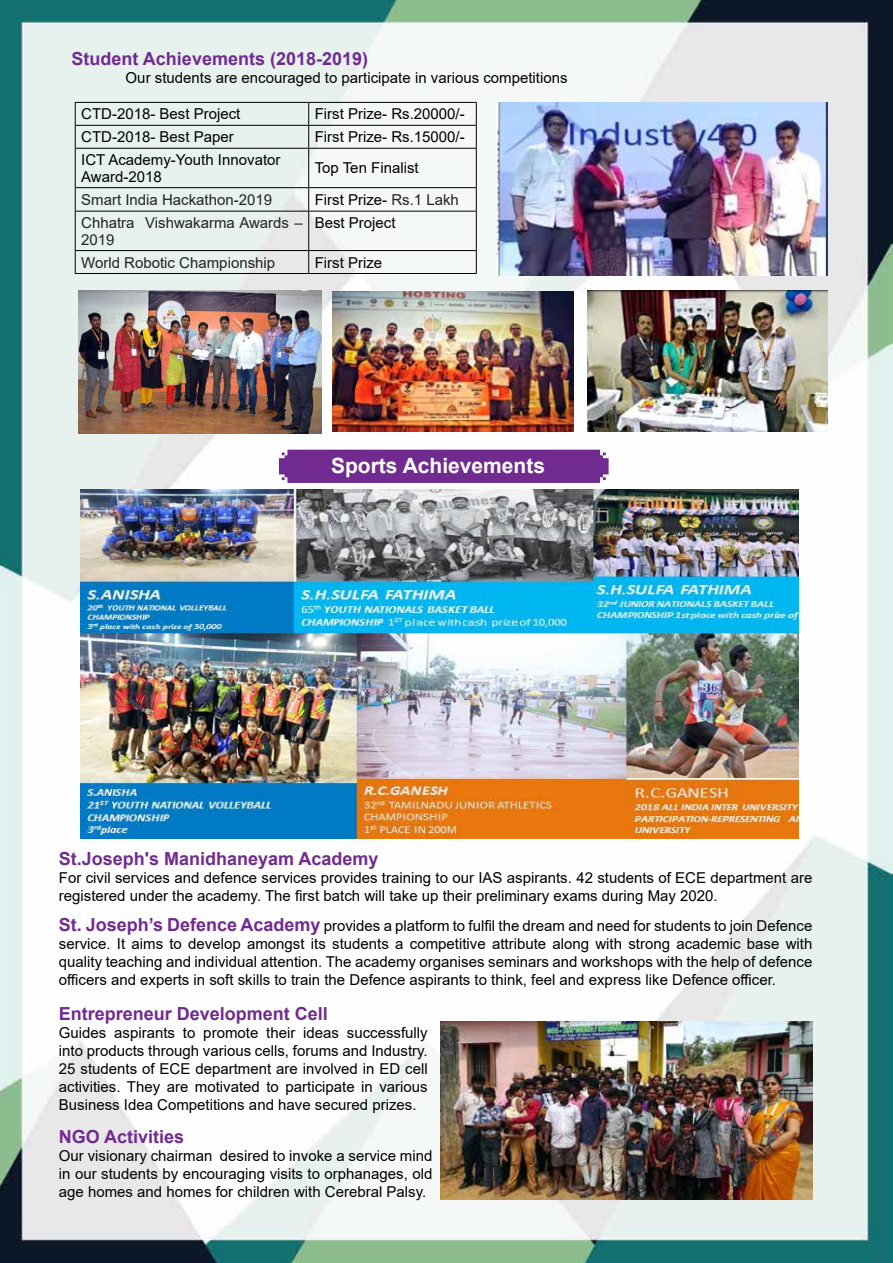
<style>
.page{position:relative;width:893px;height:1263px;background:#fff}
.page>*{position:absolute;margin:0;border:0;box-sizing:border-box;transform-origin:0 0}
.t1{font:700 21px "Arial";color:#fff}
.t2{font:700 18px "Arial";color:#712b90}
.t3{font:15px/18px "Arial";color:#000;text-align:justify}
.t4{font:15px/16.5px "Arial";color:#222}
.s1{color:#222}
.s2{font-weight:700;font-size:18px;color:#712b90}
</style>
<div class="page">
<img style="left:0;top:0;width:893px;height:1263px">
<img style="left:81px;top:489px;width:718px;height:349px">
<img style="left:441px;top:1022px;width:372px;height:178px">
<img style="left:497px;top:102px;width:330px;height:173px">
<hr style="left:75px;top:102px;width:234px;height:1px;background:#000">
<hr style="left:309px;top:102px;width:168px;height:1px;background:#000">
<hr style="left:75px;top:125px;width:234px;height:1px;background:#000">
<svg style="left:75px;top:103px;width:1px;height:45px"></svg>
<hr style="left:309px;top:125px;width:168px;height:1px;background:#000">
<svg style="left:308px;top:103px;width:1px;height:45px"></svg>
<svg style="left:476px;top:103px;width:1px;height:45px"></svg>
<hr style="left:75px;top:148px;width:234px;height:1px;background:#000">
<hr style="left:75px;top:149px;width:1px;height:38px;background:#000">
<hr style="left:309px;top:148px;width:168px;height:1px;background:#000">
<hr style="left:308px;top:149px;width:1px;height:38px;background:#000">
<hr style="left:476px;top:149px;width:1px;height:38px;background:#000">
<hr style="left:75px;top:187px;width:234px;height:1px;background:#000">
<svg style="left:75px;top:188px;width:1px;height:23px"></svg>
<hr style="left:309px;top:187px;width:168px;height:1px;background:#000">
<svg style="left:308px;top:188px;width:1px;height:23px"></svg>
<svg style="left:476px;top:188px;width:1px;height:23px"></svg>
<hr style="left:75px;top:211px;width:234px;height:1px;background:#000">
<hr style="left:75px;top:212px;width:1px;height:38px;background:#000">
<hr style="left:309px;top:211px;width:168px;height:1px;background:#000">
<hr style="left:308px;top:212px;width:1px;height:38px;background:#000">
<hr style="left:476px;top:212px;width:1px;height:38px;background:#000">
<hr style="left:75px;top:250px;width:234px;height:1px;background:#000">
<svg style="left:75px;top:251px;width:1px;height:22px"></svg>
<hr style="left:309px;top:250px;width:168px;height:1px;background:#000">
<svg style="left:308px;top:251px;width:1px;height:22px"></svg>
<svg style="left:476px;top:251px;width:1px;height:22px"></svg>
<hr style="left:75px;top:273px;width:234px;height:1px;background:#000">
<hr style="left:309px;top:273px;width:168px;height:1px;background:#000">
<img style="left:78px;top:290px;width:243px;height:143px">
<img style="left:333px;top:291px;width:240px;height:141px">
<img style="left:588px;top:290px;width:240px;height:142px">
<div style="left:279px;top:450px;width:330px;height:33px;background:#712b90"></div>
<p class="t2" style="left:72px;top:46px;width:298px">Student Achievements (2018-2019)</p>
<p class="t3" style="left:126px;top:69px;width:443px">Our students are encouraged to participate in various competitions</p>
<p class="t3" style="left:81px;top:105px;width:161px">CTD-2018- Best Project</p>
<p class="t3" style="left:315px;top:105px;width:152px">First Prize- Rs.20000/-</p>
<p class="t3" style="left:81px;top:128px;width:154px">CTD-2018- Best Paper</p>
<p class="t3" style="left:315px;top:128px;width:152px">First Prize- Rs.15000/-</p>
<p class="t3" style="left:81px;top:152px;width:201px;line-height:16.5px">ICT Academy-Youth Innovator<br>Award-2018</p>
<p class="t3" style="left:315px;top:159px;width:105px">Top Ten Finalist</p>
<p class="t4" style="left:81px;top:191px;width:192px">Smart India Hackathon-2019</p>
<p class="t3" style="left:315px;top:190px;width:146px">First Prize- <span class="s1">Rs.1 Lakh</span></p>
<p class="t4" style="left:81px;top:214px;width:223px">Chhatra Vishwakarma Awards –<br>2019</p>
<p class="t3" style="left:315px;top:214px;width:82px">Best Project</p>
<p class="t4" style="left:81px;top:254px;width:195px">World Robotic Championship</p>
<p class="t3" style="left:315px;top:253px;width:69px">First Prize</p>
<h1 class="t1" style="left:331px;top:451px;width:215px">Sports Achievements</h1>
<p class="t2" style="left:59px;top:846px;width:321px">St.Joseph's Manidhaneyam Academy</p>
<p class="t3" style="left:59px;top:868px;width:755px">For civil services and defence services provides training to our IAS aspirants. 42 students of ECE department are registered under the academy. The first batch will take up their preliminary exams during May 2020.</p>
<p class="t3" style="left:59px;top:916px;width:755px"><span class="s2">St. Joseph’s Defence Academy</span> provides a platform to fulfil the dream and need for students to join Defence service. It aims to develop amongst its students a competitive attribute along with strong academic base with quality teaching and individual attention. The academy organises seminars and workshops with the help of defence officers and experts in soft skills to train the Defence aspirants to think, feel and express like Defence officer.</p>
<p class="t2" style="left:59px;top:1001px;width:271px">Entrepreneur Development Cell</p>
<p class="t3" style="left:59px;top:1023px;width:370px">Guides aspirants to promote their ideas successfully into products through various cells, forums and Industry.<br>25 students of ECE department are involved in ED cell activities. They are motivated to participate in various Business Idea Competitions and have secured prizes.</p>
<p class="t2" style="left:59px;top:1124px;width:127px">NGO Activities</p>
<p class="t3" style="left:59px;top:1147px;width:375px">Our visionary chairman desired to invoke a service mind in our students by encouraging visits to orphanages, old age homes and homes for children with Cerebral Palsy.</p>
</div>
